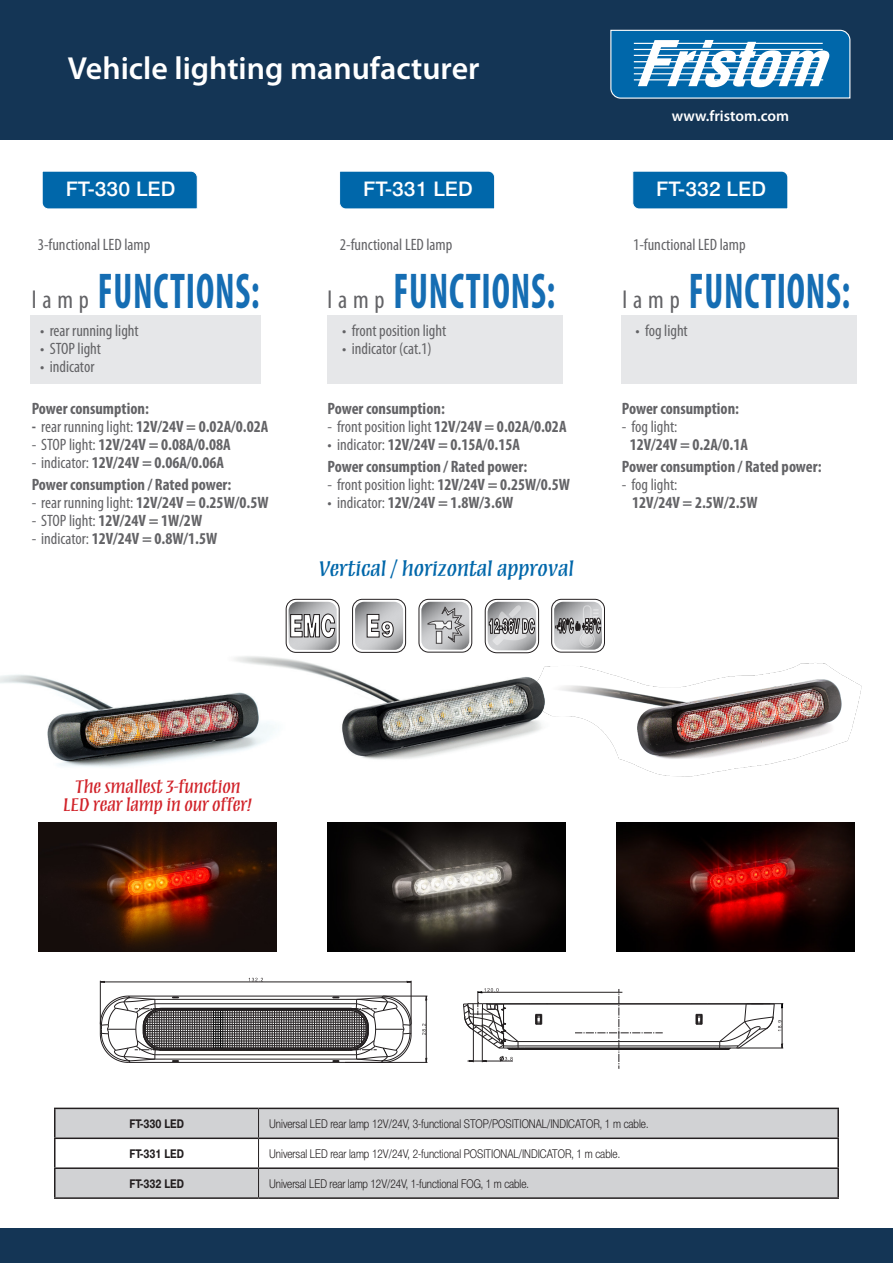
<style>
.page{position:relative;width:893px;height:1263px;background:#fff}
.page>*{position:absolute;margin:0;border:0;box-sizing:border-box;transform-origin:0 0}
.tekst_-_opis_PL_8_5{font:700 condensed 50.55px "Myriad Pro";letter-spacing:.02em;color:#156db3;scale:.75 1}
.t1{font:600 31.95px "Myriad Pro";color:#fff}
.tekst_-_opis_PL_8_5-2{font:27px "Mezz Std";color:#0067aa;scale:1.33 1}
.tekst_-_opis_PL_8_5-3{font:condensed 25.35px "Myriad Pro";letter-spacing:.23em;color:#636366}
.tekst_-_opis_PL_8_5-4{font:23.55px/18px "Mezz Std";color:#d1232a;text-align:center;scale:1.25 1}
.t2{font:20.1px "Switzer CEFN Medium";color:#fff}
.tekst_-_opis_PL_8_5-5{font:700 condensed 16.5px "Myriad Pro";color:#636366}
.tekst_-_opis_PL_8_5-6{font:condensed 16.5px "Myriad Pro";color:#636366}
.t3{font:600 15.3px "Myriad Pro";color:#fff}
.t4{font:12px "Switzer C Cnd EFN Light";color:#231f20}
.t5{font:700 12px "Switzer C Cnd EFN";color:#231f20}
.s1{font-weight:400}
.s2{font-weight:700}
</style>
<div class="page">
<div style="left:0;top:0;width:893px;height:139px;background:#143555"></div>
<svg style="left:610px;top:29px;width:241px;height:70px;background:#5598c4"></svg>
<div style="left:0;top:1229px;width:893px;height:34px;background:#143555"></div>
<img style="left:621px;top:663px;width:241px;height:114px">
<svg style="left:42px;top:171px;width:156px;height:38px;background:#0c6eae"></svg>
<svg style="left:339px;top:171px;width:156px;height:38px;background:#0c6eae"></svg>
<svg style="left:632px;top:171px;width:156px;height:38px;background:#0c6eae"></svg>
<svg style="left:56px;top:1109px;width:781px;height:88px;fill:#d1d2d4"></svg>
<svg style="left:258px;top:1109px;width:1px;height:88px"></svg>
<hr style="left:54px;top:1167px;width:205px;height:2px;background:#231f20">
<hr style="left:259px;top:1167px;width:580px;height:2px;background:#231f20">
<hr style="left:54px;top:1107px;width:205px;height:2px;background:#231f20">
<hr style="left:54px;top:1109px;width:2px;height:28px;background:#231f20">
<hr style="left:259px;top:1107px;width:580px;height:2px;background:#231f20">
<hr style="left:837px;top:1109px;width:2px;height:28px;background:#231f20">
<hr style="left:54px;top:1137px;width:205px;height:2px;background:#231f20">
<hr style="left:54px;top:1139px;width:2px;height:28px;background:#231f20">
<hr style="left:259px;top:1137px;width:580px;height:2px;background:#231f20">
<hr style="left:837px;top:1139px;width:2px;height:28px;background:#231f20">
<hr style="left:54px;top:1169px;width:2px;height:28px;background:#231f20">
<hr style="left:837px;top:1169px;width:2px;height:28px;background:#231f20">
<hr style="left:54px;top:1197px;width:205px;height:2px;background:#231f20">
<hr style="left:259px;top:1197px;width:580px;height:2px;background:#231f20">
<div style="left:30px;top:315px;width:231px;height:69px;background:#e6e7e9"></div>
<div style="left:328px;top:315px;width:235px;height:69px;background:#e6e7e9"></div>
<div style="left:621px;top:315px;width:235px;height:69px;background:#e6e7e9"></div>
<img style="left:38px;top:822px;width:239px;height:129px">
<img style="left:327px;top:822px;width:239px;height:129px">
<img style="left:616px;top:822px;width:239px;height:129px">
<img style="left:0;top:674px;width:180px;height:93px">
<img style="left:180px;top:610px;width:441px;height:150px">
<hr style="left:100px;top:981px;width:1px;height:43px;background:#231f20">
<hr style="left:411px;top:981px;width:1px;height:43px;background:#231f20">
<hr style="left:345px;top:1062px;width:82px;height:1px;background:#231f20">
<hr style="left:383px;top:996px;width:44px;height:1px;background:#231f20">
<svg style="left:100px;top:996px;width:312px;height:67px"></svg>
<svg style="left:249px;top:978px;width:14px;height:3px"></svg>
<hr style="left:104px;top:982px;width:303px;height:1px;background:#231f20">
<svg style="left:422px;top:1024px;width:4px;height:11px"></svg>
<hr style="left:426px;top:1000px;width:1px;height:58px;background:#231f20">
<svg style="left:463px;top:988px;width:320px;height:81px"></svg>
<svg style="left:286px;top:599px;width:53px;height:53px"></svg>
<div style="left:286px;top:599px;width:53px;height:54px;border:1px solid #231f20;border-radius:10px"></div>
<svg style="left:289px;top:602px;width:48px;height:48px"></svg>
<svg style="left:290px;top:614px;width:45px;height:24px"></svg>
<svg style="left:353px;top:599px;width:53px;height:53px"></svg>
<div style="left:352px;top:599px;width:54px;height:54px;border:1px solid #231f20;border-radius:10px"></div>
<svg style="left:355px;top:602px;width:48px;height:48px;background:#b4b5b7"></svg>
<svg style="left:367px;top:614px;width:27px;height:23px"></svg>
<svg style="left:552px;top:599px;width:52px;height:53px"></svg>
<div style="left:551px;top:599px;width:54px;height:53px;border:1px solid #231f20;border-radius:10px"></div>
<svg style="left:554px;top:602px;width:48px;height:48px"></svg>
<svg style="left:555px;top:605px;width:46px;height:44px;background:#a5a5a7"></svg>
<svg style="left:419px;top:599px;width:53px;height:53px"></svg>
<div style="left:419px;top:599px;width:53px;height:53px;border:1px solid #231f20;border-radius:10px"></div>
<svg style="left:421px;top:602px;width:48px;height:48px"></svg>
<svg style="left:427px;top:606px;width:38px;height:37px"></svg>
<svg style="left:485px;top:599px;width:54px;height:54px"></svg>
<div style="left:485px;top:599px;width:54px;height:54px;border:1px solid #231f20;border-radius:12px"></div>
<svg style="left:488px;top:602px;width:48px;height:48px"></svg>
<svg style="left:489px;top:604px;width:46px;height:41px;background:#a9a9ab"></svg>
<p class="t1" style="left:68px;top:48px;width:413px">Vehicle lighting manufacturer</p>
<p class="t3" style="left:672px;top:106px;width:119px">www.fristom.com</p>
<p class="t2" style="left:66px;top:177px;width:111px">FT-330 LED</p>
<p class="t2" style="left:363px;top:177px;width:111px">FT-331 LED</p>
<p class="t2" style="left:656px;top:177px;width:111px">FT-332 LED</p>
<p class="tekst_-_opis_PL_8_5-6" style="left:38px;top:234px;width:114px">3-functional LED lamp</p>
<p class="tekst_-_opis_PL_8_5-6" style="left:340px;top:234px;width:114px">2-functional LED lamp</p>
<p class="tekst_-_opis_PL_8_5-6" style="left:633px;top:234px;width:114px">1-functional LED lamp</p>
<p class="tekst_-_opis_PL_8_5-3" style="left:32px;top:284px;width:59px">lamp</p>
<p class="tekst_-_opis_PL_8_5" style="left:98px;top:259px;width:217px">FUNCTIONS:</p>
<p class="tekst_-_opis_PL_8_5-6" style="left:40px;top:321px;width:100px">• rear running light</p>
<p class="tekst_-_opis_PL_8_5-6" style="left:40px;top:339px;width:62px">• STOP light</p>
<p class="tekst_-_opis_PL_8_5-6" style="left:40px;top:357px;width:56px">• indicator</p>
<p class="tekst_-_opis_PL_8_5-5" style="left:32px;top:398px;width:119px">Power consumption:</p>
<p class="tekst_-_opis_PL_8_5-5" style="left:32px;top:416px;width:238px">- <span class="s1">rear running light:</span> 12V/24V = 0.02A/0.02A</p>
<p class="tekst_-_opis_PL_8_5-5" style="left:32px;top:434px;width:201px"><span class="s1">- STOP light:</span> 12V/24V = 0.08A/0.08A</p>
<p class="tekst_-_opis_PL_8_5-5" style="left:32px;top:452px;width:194px"><span class="s1">- indicator:</span> 12V/24V = 0.06A/0.06A</p>
<p class="tekst_-_opis_PL_8_5-5" style="left:32px;top:475px;width:201px">Power consumption / Rated power:</p>
<p class="tekst_-_opis_PL_8_5-6" style="left:32px;top:493px;width:238px">- rear running light: <span class="s2">12V/24V = 0.25W/0.5W</span></p>
<p class="tekst_-_opis_PL_8_5-5" style="left:32px;top:511px;width:172px"><span class="s1">- STOP light:</span> 12V/24V = 1W/2W</p>
<p class="tekst_-_opis_PL_8_5-5" style="left:32px;top:529px;width:187px"><span class="s1">- indicator:</span> 12V/24V = 0.8W/1.5W</p>
<p class="tekst_-_opis_PL_8_5-3" style="left:327px;top:284px;width:59px">lamp</p>
<p class="tekst_-_opis_PL_8_5" style="left:394px;top:259px;width:217px">FUNCTIONS:</p>
<p class="tekst_-_opis_PL_8_5-3" style="left:622px;top:284px;width:59px">lamp</p>
<p class="tekst_-_opis_PL_8_5" style="left:689px;top:259px;width:217px">FUNCTIONS:</p>
<p class="tekst_-_opis_PL_8_5-6" style="left:342px;top:321px;width:105px">• front position light</p>
<p class="tekst_-_opis_PL_8_5-6" style="left:342px;top:339px;width:91px">• indicator (cat.1)</p>
<p class="tekst_-_opis_PL_8_5-6" style="left:635px;top:321px;width:54px">• fog light</p>
<p class="tekst_-_opis_PL_8_5-5" style="left:328px;top:398px;width:119px">Power consumption:</p>
<p class="tekst_-_opis_PL_8_5-6" style="left:328px;top:417px;width:240px">- front position light <span class="s2">12V/24V = 0.02A/0.02A</span></p>
<p class="tekst_-_opis_PL_8_5-5" style="left:328px;top:434px;width:194px"><span class="s1">• indicator:</span> 12V/24V = 0.15A/0.15A</p>
<p class="tekst_-_opis_PL_8_5-5" style="left:328px;top:457px;width:201px">Power consumption / Rated power:</p>
<p class="tekst_-_opis_PL_8_5-6" style="left:328px;top:475px;width:244px">- front position light: <span class="s2">12V/24V = 0.25W/0.5W</span></p>
<p class="tekst_-_opis_PL_8_5-5" style="left:328px;top:493px;width:187px"><span class="s1">• indicator:</span> 12V/24V = 1.8W/3.6W</p>
<p class="tekst_-_opis_PL_8_5-5" style="left:622px;top:398px;width:119px">Power consumption:</p>
<p class="tekst_-_opis_PL_8_5-6" style="left:622px;top:417px;width:57px">- fog light:</p>
<p class="tekst_-_opis_PL_8_5-5" style="left:630px;top:434px;width:120px">12V/24V = 0.2A/0.1A</p>
<p class="tekst_-_opis_PL_8_5-5" style="left:622px;top:457px;width:201px">Power consumption / Rated power:</p>
<p class="tekst_-_opis_PL_8_5-6" style="left:622px;top:475px;width:57px">- fog light:</p>
<p class="tekst_-_opis_PL_8_5-5" style="left:632px;top:493px;width:127px">12V/24V = 2.5W/2.5W</p>
<p class="tekst_-_opis_PL_8_5-2" style="left:319px;top:556px;width:193px">Vertical / horizontal approval</p>
<p class="tekst_-_opis_PL_8_5-4" style="left:64px;top:778px;width:152px">The smallest 3-function<br>LED rear lamp in our offer!</p>
<p class="t5" style="left:129px;top:1116px;width:56px">FT-330 LED</p>
<p class="t4" style="left:269px;top:1116px;width:381px">Universal LED rear lamp 12V/24V, 3-functional STOP/POSITIONAL/INDICATOR, 1 m cable.</p>
<p class="t5" style="left:129px;top:1146px;width:56px">FT-331 LED</p>
<p class="t4" style="left:269px;top:1146px;width:352px">Universal LED rear lamp 12V/24V, 2-functional POSITIONAL/INDICATOR, 1 m cable.</p>
<p class="t5" style="left:129px;top:1176px;width:56px">FT-332 LED</p>
<p class="t4" style="left:269px;top:1176px;width:261px">Universal LED rear lamp 12V/24V, 1-functional FOG, 1 m cable.</p>
</div>
